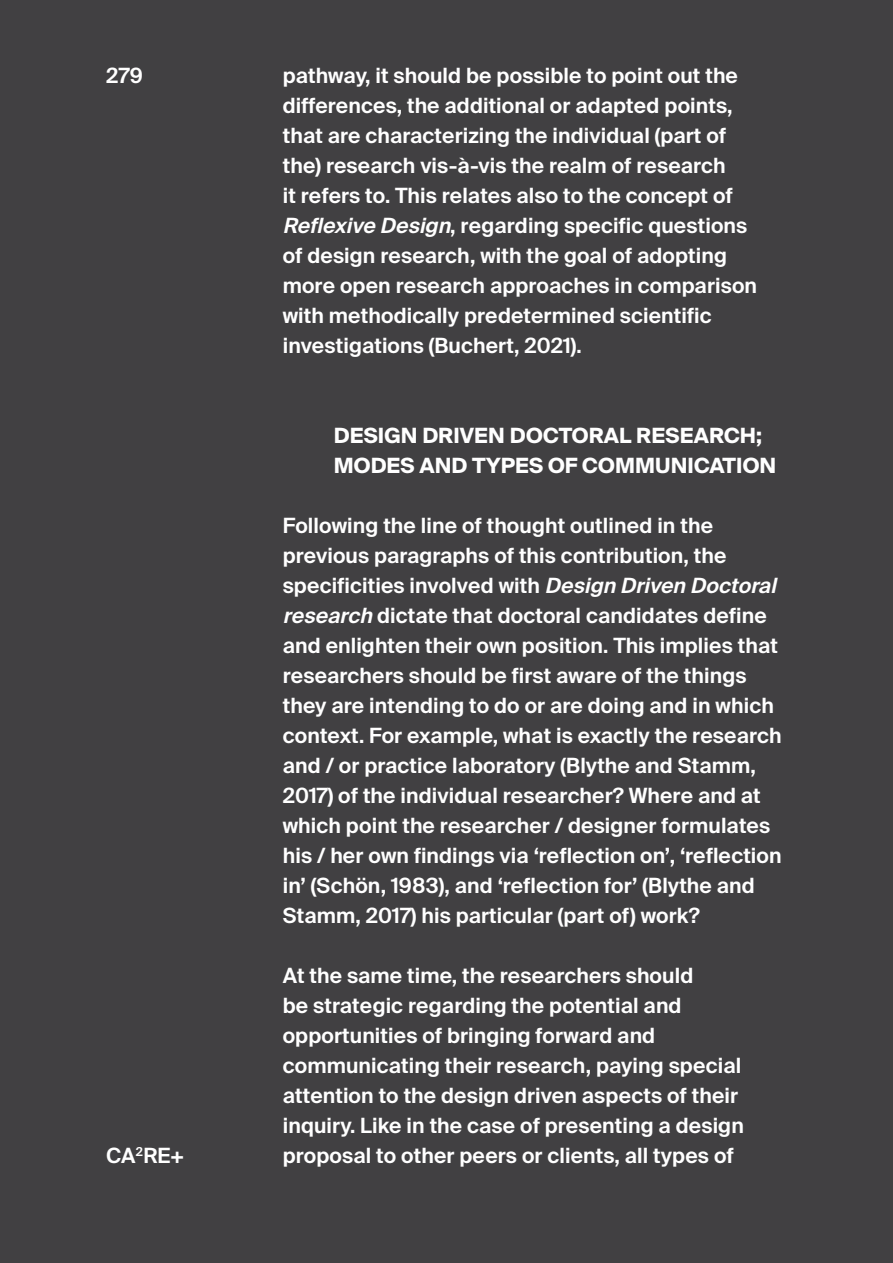
<style>
.page{position:relative;width:893px;height:1263px;background:#414042}
.page>*{position:absolute;margin:0;border:0;box-sizing:border-box;transform-origin:0 0}
.t1{font:21px/30px "Suisse Intl Semi Bold 27";letter-spacing:.005em;color:#fff}
.t2{font:21px/30px "Suisse Intl Bold 17";letter-spacing:.005em;color:#fff}
.t3{font:21px "Suisse Intl Semi Bold 29";color:#fff}
.s1{font-style:italic}
</style>
<div class="page">
<p class="t1" style="left:106px;top:61px;width:38px">279</p>
<p class="t3" style="left:106px;top:1144px;width:80px">CA<sup>2</sup>RE+</p>
<p class="t1" style="left:283px;top:61px;width:476px">pathway, it should be possible to point out the differences, the additional or adapted points, that are characterizing the individual (part of the) research vis-à-vis the realm of research<br>it refers to. This relates also to the concept of <span class="s1">ReflexiveDesign</span>, regarding specific questions of design research, with the goal of adopting more open research approaches in comparison with methodically predetermined scientific investigations (Buchert, 2021).</p>
<p class="t2" style="left:334px;top:421px;width:444px">DESIGN DRIVEN DOCTORAL RESEARCH;<br>MODES AND TYPES OF COMMUNICATION</p>
<p class="t1" style="left:283px;top:511px;width:503px">Following the line of thought outlined in the previous paragraphs of this contribution, the specificities involved with <span class="s1">DesignDrivenDoctoral research</span>dictate that doctoral candidates define and enlighten their own position. This implies that researchers should be first aware of the things they are intending to do or are doing and in which context. For example, what is exactly the research and / or practice laboratory (Blythe and Stamm, 2017) of the individual researcher? Where and at which point the researcher / designer formulates his / her own findings via ‘reflection on’, ‘reflection in’ (Schön, 1983), and ‘reflection for’ (Blythe and Stamm, 2017) his particular (part of) work?</p>
<p class="t1" style="left:283px;top:961px;width:463px">At the same time, the researchers should<br>be strategic regarding the potential and opportunities of bringing forward and communicating their research, paying special attention to the design driven aspects of their inquiry. Like in the case of presenting a design proposal to other peers or clients, all types of</p>
</div>
